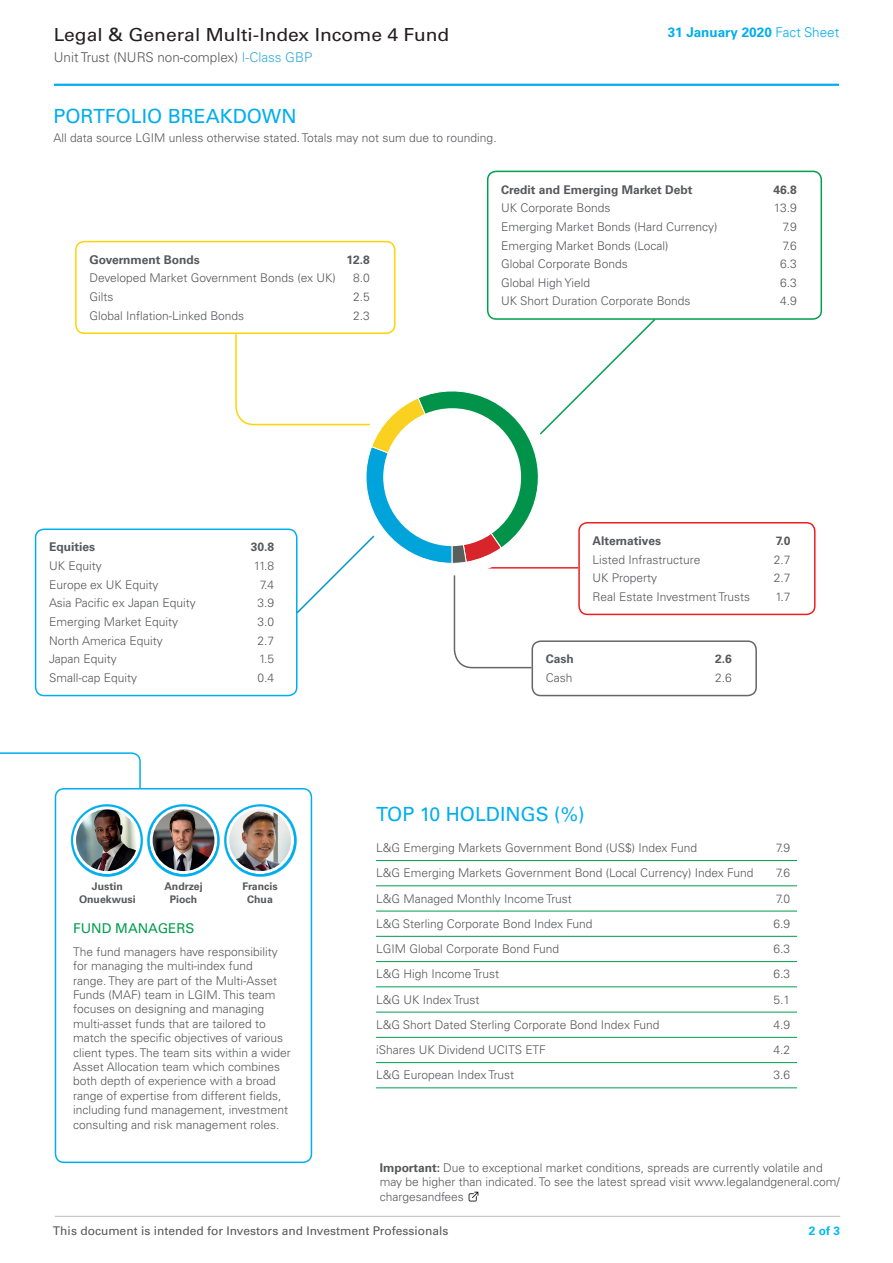
<style>
.page{position:relative;width:893px;height:1263px;background:#fff}
.page>*{position:absolute;margin:0;border:0;box-sizing:border-box;transform-origin:0 0}
.t1{font:19.5px "Univers LT Pro 55 Roman";color:#00aeef}
.t2{font:18px "Univers LT Pro 55 Roman";color:#231f20;scale:1.07 1}
.t3{font:300 13.5px "Univers LT Pro 45";color:#57585a}
.t4{font:700 13.5px "Univers LT Pro 65";color:#00aeef}
.t5{font:13.5px "Univers LT Pro 55 Roman";color:#009e4d}
.t6{font:300 12px/14.4px "Univers LT Pro 45";color:#57585a}
.t7{font:700 12px "Univers LT Pro 65";color:#57585a}
.t8{font:12px "Univers LT Pro 55 Roman";color:#57585a}
.t9{font:700 12px "Univers LT Pro 65";color:#00baf1}
.t10{font:700 10.5px/12.6px "Univers LT Pro 65";color:#57585a;text-align:center}
.s1{color:#33add6}
.s2{font-family:"Univers LT Pro 45";font-weight:300}
.s3{font-family:"Univers LT Pro 65";font-weight:700}
</style>
<div class="page">
<hr style="left:54px;top:84px;width:785px;height:2px;background:#00aeef">
<hr style="left:55px;top:1216px;width:785px;height:1px;background:#bcbdc0">
<svg style="left:0;top:752px;width:141px;height:38px"></svg>
<hr style="left:376px;top:860px;width:421px;height:1px;background:#009e4d">
<hr style="left:376px;top:885px;width:421px;height:1px;background:#009e4d">
<hr style="left:376px;top:911px;width:421px;height:1px;background:#009e4d">
<hr style="left:376px;top:936px;width:421px;height:1px;background:#009e4d">
<hr style="left:376px;top:961px;width:421px;height:1px;background:#009e4d">
<hr style="left:376px;top:986px;width:421px;height:1px;background:#009e4d">
<hr style="left:376px;top:1012px;width:421px;height:1px;background:#009e4d">
<hr style="left:376px;top:1037px;width:421px;height:1px;background:#009e4d">
<hr style="left:376px;top:1062px;width:421px;height:1px;background:#009e4d">
<hr style="left:376px;top:1087px;width:421px;height:1px;background:#009e4d">
<div style="left:55px;top:788px;width:257px;height:375px;border:2px solid #00aeef;border-radius:9px"></div>
<img style="left:154px;top:804px;width:58px;height:71px">
<img style="left:212px;top:804px;width:85px;height:71px">
<img style="left:70px;top:804px;width:84px;height:71px">
<div style="left:35px;top:528px;width:262px;height:168px;border:2px solid #00aeef;border-radius:9px"></div>
<div style="left:75px;top:241px;width:320px;height:93px;border:2px solid #fed304;border-radius:9px"></div>
<div style="left:487px;top:171px;width:335px;height:149px;border:2px solid #009e4d;border-radius:9px"></div>
<div style="left:578px;top:522px;width:237px;height:93px;border:2px solid #ee1d23;border-radius:9px"></div>
<svg style="left:235px;top:320px;width:419px;height:349px"></svg>
<div style="left:383px;top:408px;width:138px;height:138px;background:#fff;border-radius:50%"></div>
<div style="left:531px;top:640px;width:226px;height:56px;border:2px solid #666;border-radius:9px"></div>
<svg style="left:468px;top:1191px;width:11px;height:11px"></svg>
<h2 class="t2" style="left:54px;top:24px;width:371px">Legal &amp; General Multi-Index Income 4 Fund</h2>
<p class="t3" style="left:54px;top:49px;width:260px">Unit Trust (NURS non-complex) <span class="s1">I-Class GBP</span></p>
<h1 class="t1" style="left:54px;top:105px;width:244px">PORTFOLIO BREAKDOWN</h1>
<p class="t6" style="left:54px;top:130px;width:445px">All data source LGIM unless otherwise stated. Totals may not sum due to rounding.</p>
<p class="t4" style="left:668px;top:25px;width:173px">31 January 2020 <span class="s2">Fact Sheet</span></p>
<p class="t7" style="left:89px;top:252px;width:112px">Government Bonds</p>
<p class="t7" style="left:347px;top:252px;width:25px">12.8</p>
<p class="t6" style="left:89px;top:271px;width:248px">Developed Market Government Bonds (ex UK)</p>
<p class="t6" style="left:353px;top:271px;width:18px">8.0</p>
<p class="t6" style="left:89px;top:290px;width:25px">Gilts</p>
<p class="t6" style="left:353px;top:290px;width:18px">2.5</p>
<p class="t6" style="left:89px;top:308px;width:156px">Global Inflation-Linked Bonds</p>
<p class="t6" style="left:353px;top:308px;width:18px">2.3</p>
<p class="t7" style="left:49px;top:540px;width:48px">Equities</p>
<p class="t7" style="left:251px;top:540px;width:25px">30.8</p>
<p class="t6" style="left:49px;top:559px;width:54px">UK Equity</p>
<p class="t6" style="left:254px;top:559px;width:22px">11.8</p>
<p class="t6" style="left:49px;top:577px;width:111px">Europe ex UK Equity</p>
<p class="t6" style="left:260px;top:577px;width:16px">7.4</p>
<p class="t6" style="left:49px;top:596px;width:148px">Asia Pacific ex Japan Equity</p>
<p class="t6" style="left:257px;top:596px;width:18px">3.9</p>
<p class="t6" style="left:49px;top:615px;width:131px">Emerging Market Equity</p>
<p class="t6" style="left:257px;top:615px;width:18px">3.0</p>
<p class="t6" style="left:49px;top:633px;width:115px">North America Equity</p>
<p class="t6" style="left:257px;top:633px;width:18px">2.7</p>
<p class="t6" style="left:49px;top:652px;width:69px">Japan Equity</p>
<p class="t6" style="left:259px;top:652px;width:16px">1.5</p>
<p class="t6" style="left:49px;top:670px;width:90px">Small-cap Equity</p>
<p class="t6" style="left:257px;top:670px;width:18px">0.4</p>
<p class="t7" style="left:501px;top:182px;width:193px">Credit and Emerging Market Debt</p>
<p class="t7" style="left:773px;top:182px;width:25px">46.8</p>
<p class="t6" style="left:501px;top:201px;width:111px">UK Corporate Bonds</p>
<p class="t6" style="left:774px;top:201px;width:24px">13.9</p>
<p class="t6" style="left:501px;top:219px;width:218px">Emerging Market Bonds (Hard Currency)</p>
<p class="t6" style="left:783px;top:219px;width:16px">7.9</p>
<p class="t6" style="left:501px;top:238px;width:169px">Emerging Market Bonds (Local)</p>
<p class="t6" style="left:783px;top:238px;width:16px">7.6</p>
<p class="t6" style="left:501px;top:257px;width:128px">Global Corporate Bonds</p>
<p class="t6" style="left:780px;top:257px;width:18px">6.3</p>
<p class="t6" style="left:501px;top:275px;width:90px">Global High Yield</p>
<p class="t6" style="left:780px;top:275px;width:18px">6.3</p>
<p class="t6" style="left:501px;top:294px;width:191px">UK Short Duration Corporate Bonds</p>
<p class="t6" style="left:780px;top:294px;width:18px">4.9</p>
<p class="t7" style="left:593px;top:533px;width:70px">Alternatives</p>
<p class="t7" style="left:776px;top:533px;width:16px">7.0</p>
<p class="t6" style="left:593px;top:552px;width:109px">Listed Infrastructure</p>
<p class="t6" style="left:774px;top:552px;width:18px">2.7</p>
<p class="t6" style="left:593px;top:571px;width:66px">UK Property</p>
<p class="t6" style="left:774px;top:571px;width:18px">2.7</p>
<p class="t6" style="left:593px;top:589px;width:159px">Real Estate Investment Trusts</p>
<p class="t6" style="left:776px;top:589px;width:16px">1.7</p>
<p class="t7" style="left:546px;top:652px;width:30px">Cash</p>
<p class="t7" style="left:715px;top:652px;width:18px">2.6</p>
<p class="t6" style="left:546px;top:670px;width:28px">Cash</p>
<p class="t6" style="left:715px;top:670px;width:18px">2.6</p>
<p class="t10" style="left:79px;top:880px;width:58px">Justin<br>Onuekwusi</p>
<p class="t10" style="left:164px;top:880px;width:40px">Andrzej<br>Pioch</p>
<p class="t10" style="left:242px;top:880px;width:37px">Francis<br>Chua</p>
<p class="t5" style="left:73px;top:920px;width:123px">FUND MANAGERS</p>
<p class="t6" style="left:73px;top:944px;width:219px">The fund managers have responsibility for managing the multi-index fund<br>range. They are part of the Multi-Asset Funds (MAF) team in LGIM. This team focuses on designing and managing multi-asset funds that are tailored to match the specific objectives of various client types. The team sits within a wider Asset Allocation team which combines both depth of experience with a broad range of expertise from different fields, including fund management, investment consulting and risk management roles.</p>
<h1 class="t1" style="left:376px;top:802px;width:210px">TOP 10 HOLDINGS (%)</h1>
<p class="t6" style="left:376px;top:841px;width:322px">L&amp;G Emerging Markets Government Bond (US$) Index Fund</p>
<p class="t6" style="left:776px;top:841px;width:16px">7.9</p>
<p class="t6" style="left:376px;top:866px;width:379px">L&amp;G Emerging Markets Government Bond (Local Currency) Index Fund</p>
<p class="t6" style="left:776px;top:866px;width:16px">7.6</p>
<p class="t6" style="left:376px;top:891px;width:197px">L&amp;G Managed Monthly Income Trust</p>
<p class="t6" style="left:776px;top:891px;width:16px">7.0</p>
<p class="t6" style="left:376px;top:916px;width:218px">L&amp;G Sterling Corporate Bond Index Fund</p>
<p class="t6" style="left:773px;top:916px;width:18px">6.9</p>
<p class="t6" style="left:376px;top:942px;width:185px">LGIM Global Corporate Bond Fund</p>
<p class="t6" style="left:773px;top:942px;width:18px">6.3</p>
<p class="t6" style="left:376px;top:967px;width:125px">L&amp;G High Income Trust</p>
<p class="t6" style="left:773px;top:967px;width:18px">6.3</p>
<p class="t6" style="left:376px;top:992px;width:105px">L&amp;G UK Index Trust</p>
<p class="t6" style="left:773px;top:992px;width:18px">5.1</p>
<p class="t6" style="left:376px;top:1017px;width:285px">L&amp;G Short Dated Sterling Corporate Bond Index Fund</p>
<p class="t6" style="left:773px;top:1017px;width:18px">4.9</p>
<p class="t6" style="left:376px;top:1043px;width:171px">iShares UK Dividend UCITS ETF</p>
<p class="t6" style="left:773px;top:1043px;width:18px">4.2</p>
<p class="t6" style="left:376px;top:1068px;width:140px">L&amp;G European Index Trust</p>
<p class="t6" style="left:773px;top:1068px;width:18px">3.6</p>
<p class="t6" style="left:380px;top:1160px;width:462px"><span class="s3">Important:</span> Due to exceptional market conditions, spreads are currently volatile and may be higher than indicated. To see the latest spread visit www.legalandgeneral.com/ chargesandfees</p>
<p class="t8" style="left:53px;top:1224px;width:397px">This document is intended for Investors and Investment Professionals</p>
<p class="t9" style="left:809px;top:1223px;width:33px">2 of 3</p>
</div>
